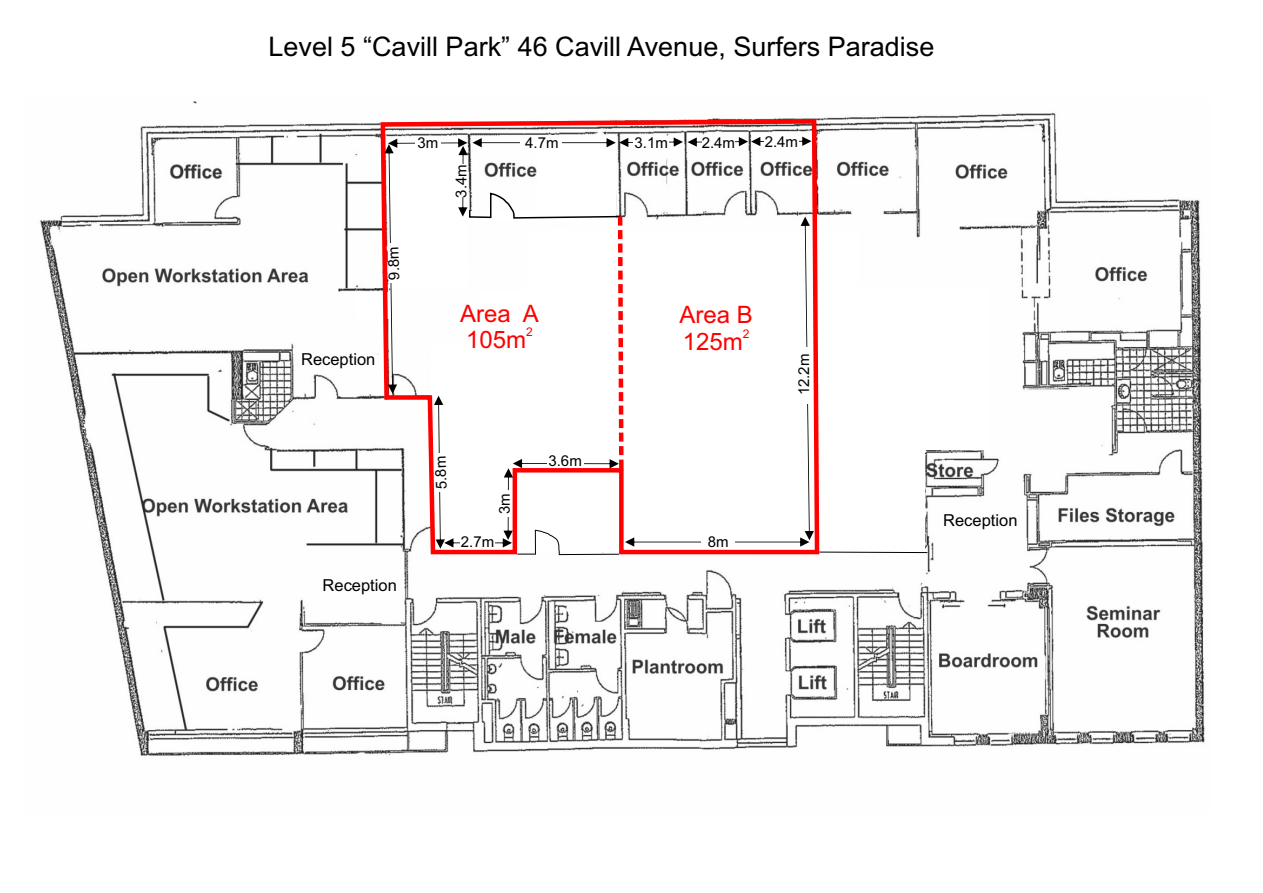
<style>
.page{position:relative;width:1263px;height:893px;background:#fff}
.page>*{position:absolute;margin:0;border:0;box-sizing:border-box;transform-origin:0 0}
.t1{font:27px "Arial";color:#000}
.t2{font:24px "Arial";color:#f00}
.t3{font:16.5px "Arial";color:#000}
.t4{font:15px "Arial";color:#000}
.t5{font:12px "Arial";color:#f00}
</style>
<div class="page">
<img style="left:40px;top:101px;width:1165px;height:655px">
<div style="left:356px;top:292px;width:36px;height:26px;background:#fff"></div>
<div style="left:856px;top:287px;width:131px;height:163px;background:#fff"></div>
<svg style="left:380px;top:119px;width:439px;height:435px"></svg>
<svg style="left:384px;top:137px;width:544px;height:418px"></svg>
<hr style="left:547px;top:462px;width:36px;height:3px;background:#fff">
<p class="t1" style="left:269px;top:36px;width:667px">Level 5 “Cavill Park” 46 Cavill Avenue, Surfers Paradise</p>
<p class="t4" style="left:417px;top:137px;width:22px">3m</p>
<p class="t4" style="left:525px;top:137px;width:35px">4.7m</p>
<p class="t4" style="left:634px;top:137px;width:35px">3.1m</p>
<p class="t4" style="left:702px;top:137px;width:35px">2.4m</p>
<p class="t4" style="left:765px;top:136px;width:35px">2.4m</p>
<p class="t4" style="left:456px;top:198px;width:35px;rotate:-90deg">3.4m</p>
<p class="t4" style="left:389px;top:280px;width:35px;rotate:-92deg">9.8m</p>
<p class="t3" style="left:301px;top:353px;width:76px">Reception</p>
<p class="t2" style="left:460px;top:304px;width:80px">Area A</p>
<p class="t5" style="left:526px;top:328px;width:8px">2</p>
<p class="t2" style="left:466px;top:331px;width:62px">105m</p>
<p class="t2" style="left:679px;top:306px;width:75px">Area B</p>
<p class="t5" style="left:743px;top:330px;width:8px">2</p>
<p class="t2" style="left:683px;top:333px;width:62px">125m</p>
<p class="t4" style="left:798px;top:395px;width:43px;rotate:-90deg">12.2m</p>
<p class="t3" style="left:323px;top:579px;width:76px">Reception</p>
<p class="t4" style="left:436px;top:490px;width:35px;rotate:-92deg">5.8m</p>
<p class="t4" style="left:499px;top:514px;width:22px;rotate:-90deg">3m</p>
<p class="t4" style="left:461px;top:536px;width:35px">2.7m</p>
<p class="t4" style="left:548px;top:455px;width:35px">3.6m</p>
<p class="t4" style="left:708px;top:536px;width:22px">8m</p>
<p class="t3" style="left:943px;top:514px;width:76px">Reception</p>
</div>
